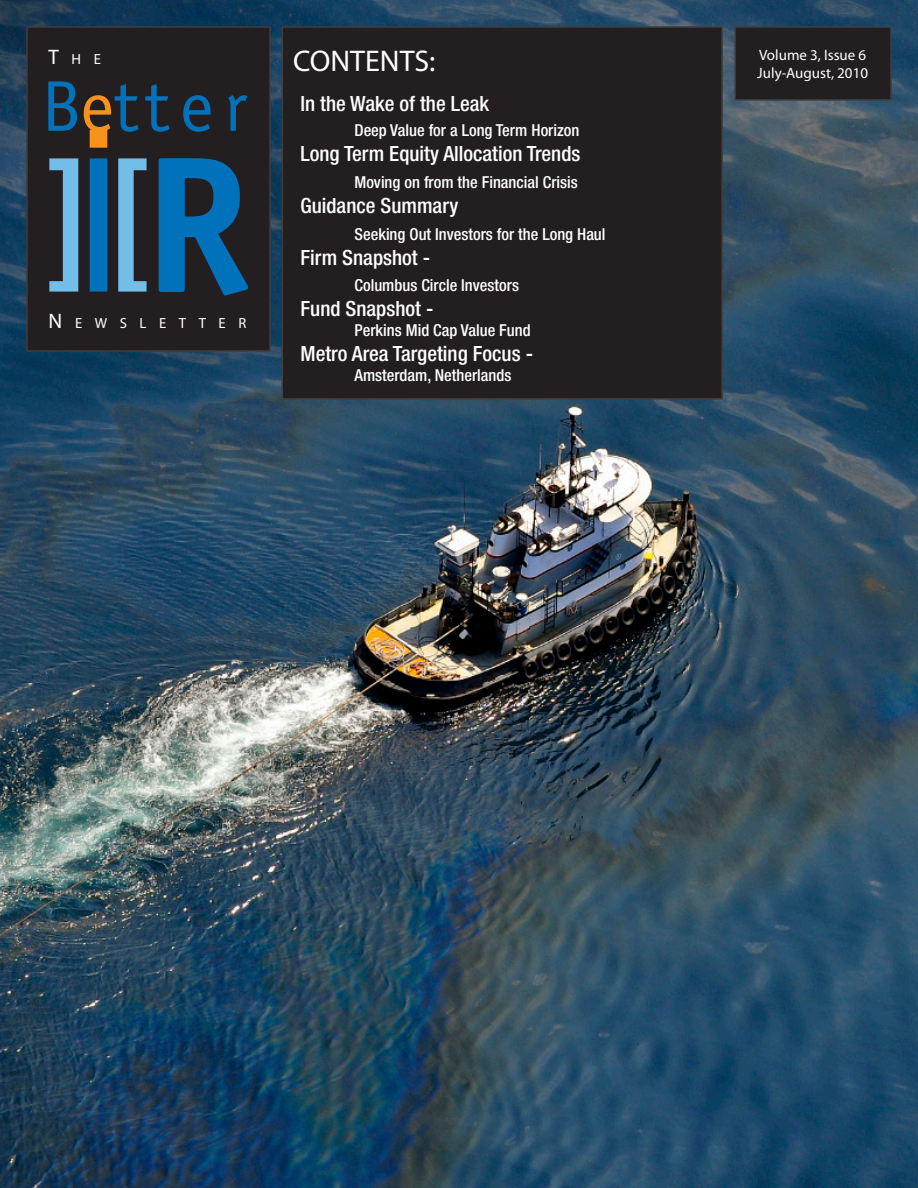
<style>
.page{position:relative;width:918px;height:1188px;background:#fff}
.page>*{position:absolute;margin:0;border:0;box-sizing:border-box;transform-origin:0 0}
.t1{font:700 195px "Officina Sans ITC Std";color:#0072bc}
.t2{font:72px "Officina Sans Std";letter-spacing:.075em;color:#0072bc}
.t3{font:30px "Myriad Pro";color:#fff}
.t4{font:500 condensed 21px "Helvetica Neue LT Pro";color:#fff}
.t5{font:500 condensed 16.5px "Helvetica Neue LT Pro";color:#fff}
.t6{font:15px "Myriad Pro";color:#fff}
.t7{font:14.7px "Myriad Pro";letter-spacing:.855em;color:#fff}
.s1{font-size:21px}
.s2{color:#f7931d}
</style>
<div class="page">
<img style="left:0;top:1px;width:918px;height:1187px">
<div style="left:27px;top:27px;width:243px;height:324px;background:#231f20"></div>
<div style="left:26px;top:26px;width:245px;height:326px;border:2px solid #3e3e3f"></div>
<svg style="left:118px;top:158px;width:29px;height:134px"></svg>
<svg style="left:49px;top:158px;width:29px;height:134px"></svg>
<div style="left:90px;top:158px;width:17px;height:134px;background:#0072bc"></div>
<svg style="left:90px;top:130px;width:17px;height:18px"></svg>
<div style="left:282px;top:27px;width:440px;height:372px;background:#231f20"></div>
<div style="left:282px;top:26px;width:441px;height:374px;border:2px solid #3e3e3f"></div>
<div style="left:735px;top:27px;width:156px;height:73px;background:#231f20"></div>
<div style="left:734px;top:26px;width:158px;height:75px;border:2px solid #3e3e3f"></div>
<p class="t7" style="left:49px;top:50px;width:54px"><span class="s1">T</span>HE</p>
<p class="t2" style="left:41px;top:64px;width:207px">B<span class="s2">e</span>tter</p>
<p class="t1" style="left:142px;top:105px;width:110px">R</p>
<p class="t7" style="left:49px;top:314px;width:199px"><span class="s1">N</span>EWSLETTER</p>
<p class="t3" style="left:293px;top:43px;width:144px">CONTENTS:</p>
<p class="t6" style="left:759px;top:46px;width:109px">Volume 3, Issue 6</p>
<p class="t6" style="left:757px;top:64px;width:112px">July-August, 2010</p>
<p class="t4" style="left:301px;top:91px;width:190px">In the Wake of the Leak</p>
<p class="t5" style="left:355px;top:120px;width:226px">Deep Value for a Long Term Horizon</p>
<p class="t4" style="left:301px;top:141px;width:281px">Long Term Equity Allocation Trends</p>
<p class="t5" style="left:355px;top:172px;width:225px">Moving on from the Financial Crisis</p>
<p class="t4" style="left:301px;top:193px;width:159px">Guidance Summary</p>
<p class="t5" style="left:355px;top:224px;width:253px">Seeking Out Investors for the Long Haul</p>
<p class="t4" style="left:301px;top:245px;width:131px">Firm Snapshot -</p>
<p class="t5" style="left:355px;top:275px;width:166px">Columbus Circle Investors</p>
<p class="t4" style="left:301px;top:296px;width:134px">Fund Snapshot -</p>
<p class="t5" style="left:355px;top:320px;width:178px">Perkins Mid Cap Value Fund</p>
<p class="t4" style="left:301px;top:341px;width:234px">Metro Area Targeting Focus -</p>
<p class="t5" style="left:355px;top:365px;width:158px">Amsterdam, Netherlands</p>
</div>
